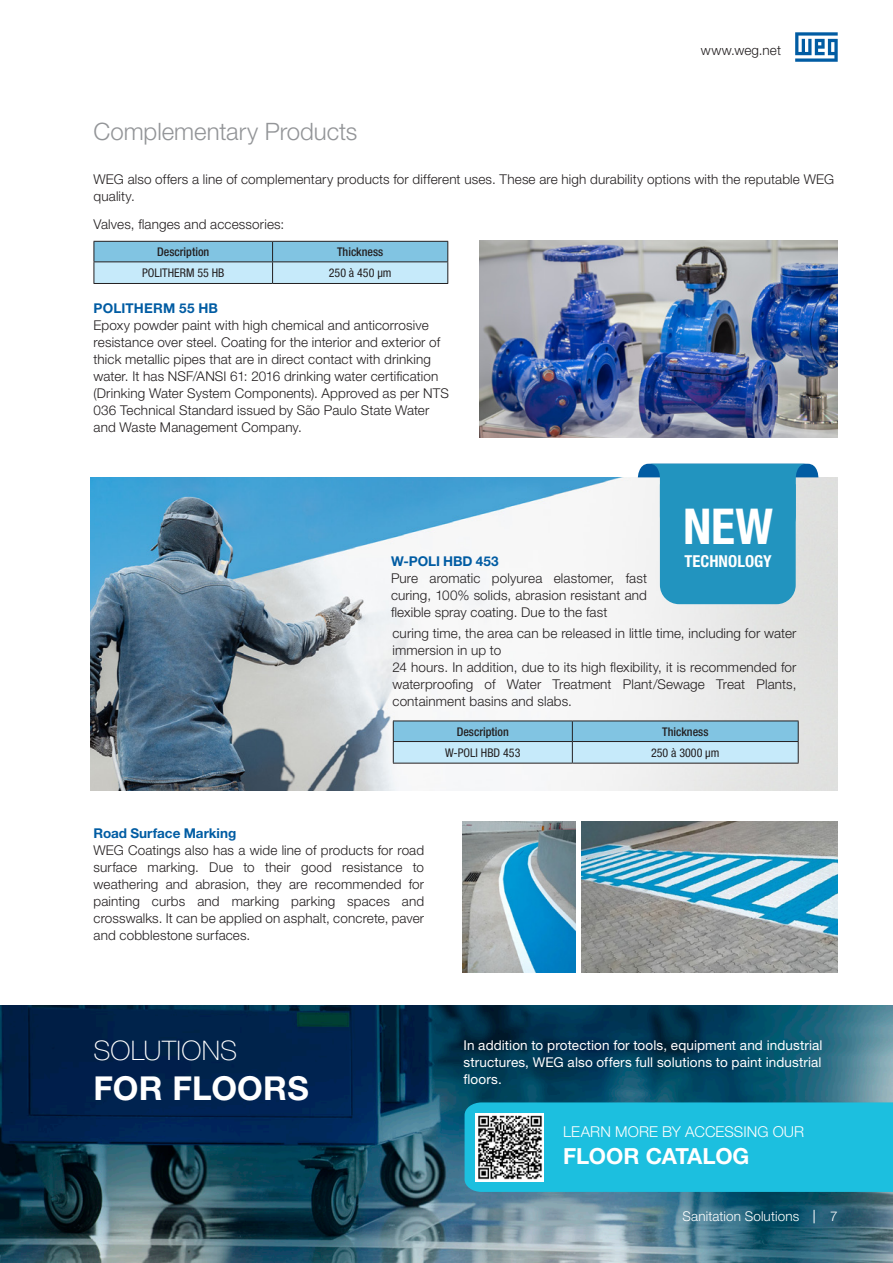
<style>
.page{position:relative;width:893px;height:1263px;background:#fff}
.page>*{position:absolute;margin:0;border:0;box-sizing:border-box;transform-origin:0 0}
._0-TEXTO{font:700 condensed 49.5px "Helvetica Neue LT Pro";color:#fff}
._4-TITULO{font:700 33px "Helvetica Neue LT Pro";letter-spacing:.005em;color:#fff}
._4-TITULO-2{font:100 27px "Helvetica Neue LT Pro";letter-spacing:.01em;color:#fff}
._1-TITULO{font:300 24px "Helvetica Neue LT Pro";letter-spacing:-.005em;color:#939598}
._1-TITULO_copy{font:700 22.2px "Helvetica Neue LT Pro";letter-spacing:-.01em;color:#fff}
._0-TEXTO-2{font:700 condensed 16.5px "Helvetica Neue LT Pro";color:#fff}
._1-TITULO_copy-2{font:300 15px "Helvetica Neue LT Pro";letter-spacing:.005em;color:#fff}
._09___Copy_BLACK_HN4{font:300 13.5px/17px "Helvetica Neue LT Pro";letter-spacing:.01em;color:#231f20;text-align:justify}
._0-TEXTO-3{font:300 13.5px/17px "Helvetica Neue LT Pro";letter-spacing:.01em;color:#231f20}
._09___Copy_BLACK_HN4-2{font:13.5px/17px "Helvetica Neue LT Pro";letter-spacing:.01em;color:#fff;text-align:justify}
._09___Copy_BLACK_HN4-3{font:700 13.5px "Helvetica Neue LT Pro";letter-spacing:-.005em;color:#015ca3}
._13___Pagination_LEF{font:300 13.5px "Helvetica Neue LT Pro";letter-spacing:.01em;color:#fff}
._2-TITULO{font:700 13.5px "Helvetica Neue LT Pro";letter-spacing:.015em;color:#015ca3}
._9-CORPO_TABELA{font:condensed 12px "Helvetica Neue LT Pro";color:#231f20}
._8-CABEÇALHO_TABELA{font:500 condensed 12px "Helvetica Neue LT Pro";color:#231f20}
</style>
<div class="page">
<svg style="left:795px;top:32px;width:43px;height:30px"></svg>
<img style="left:91px;top:477px;width:747px;height:314px">
<hr style="left:273px;top:283px;width:175px;height:1px;background:#231f20">
<svg style="left:94px;top:241px;width:354px;height:42px;background:#a0d1e7"></svg>
<hr style="left:94px;top:283px;width:179px;height:1px;background:#231f20">
<hr style="left:94px;top:261px;width:179px;height:1px;background:#231f20">
<hr style="left:273px;top:261px;width:175px;height:1px;background:#231f20">
<img style="left:480px;top:241px;width:358px;height:197px">
<hr style="left:572px;top:763px;width:227px;height:1px;background:#231f20">
<hr style="left:393px;top:720px;width:179px;height:1px;background:#231f20">
<hr style="left:572px;top:720px;width:227px;height:1px;background:#231f20">
<svg style="left:393px;top:721px;width:406px;height:42px;background:#a0d2e8"></svg>
<hr style="left:393px;top:763px;width:179px;height:1px;background:#231f20">
<hr style="left:393px;top:741px;width:179px;height:1px;background:#231f20">
<hr style="left:572px;top:741px;width:227px;height:1px;background:#231f20">
<svg style="left:638px;top:464px;width:180px;height:140px;background:#4da6c7"></svg>
<img style="left:462px;top:821px;width:113px;height:151px">
<img style="left:581px;top:821px;width:257px;height:151px">
<img style="left:0;top:1006px;width:893px;height:257px">
<div style="left:465px;top:1102px;width:428px;height:90px;background:#1cbfdf"></div>
<img style="left:475px;top:1113px;width:69px;height:68px">
<svg style="left:814px;top:1210px;width:1px;height:13px"></svg>
<p class="_0-TEXTO-3" style="left:701px;top:42px;width:82px">www.weg.net</p>
<p class="_1-TITULO" style="left:94px;top:117px;width:265px">Complementary Products</p>
<p class="_0-TEXTO-3" style="left:94px;top:171px;width:742px">WEG also offers a line of complementary products for different uses. These are high durability options with the reputable WEG quality.</p>
<p class="_0-TEXTO-3" style="left:94px;top:216px;width:192px">Valves, flanges and accessories:</p>
<p class="_8-CABEÇALHO_TABELA" style="left:157px;top:244px;width:54px">Description</p>
<p class="_8-CABEÇALHO_TABELA" style="left:337px;top:244px;width:48px">Thickness</p>
<p class="_9-CORPO_TABELA" style="left:142px;top:266px;width:84px">POLITHERM 55 HB</p>
<p class="_9-CORPO_TABELA" style="left:329px;top:266px;width:64px">250 à 450 µm</p>
<p class="_2-TITULO" style="left:94px;top:300px;width:126px">POLITHERM 55 HB</p>
<p class="_0-TEXTO-3" style="left:94px;top:317px;width:357px">Epoxy powder paint with high chemical and anticorrosive resistance over steel. Coating for the interior and exterior of thick metallic pipes that are in direct contact with drinking water. It has NSF/ANSI 61: 2016 drinking water certification (Drinking Water System Components). Approved as per NTS 036 Technical Standard issued by São Paulo State Water and Waste Management Company.</p>
<p class="_09___Copy_BLACK_HN4-3" style="left:391px;top:552px;width:109px">W-POLI HBD 453</p>
<p class="_09___Copy_BLACK_HN4" style="left:391px;top:569px;width:257px">Pure aromatic polyurea elastomer, fast curing, 100% solids, abrasion resistant and flexible spray coating. Due to the fast</p>
<p class="_0-TEXTO" style="left:683px;top:497px;width:91px">NEW</p>
<p class="_0-TEXTO-2" style="left:684px;top:551px;width:89px">TECHNOLOGY</p>
<p class="_09___Copy_BLACK_HN4" style="left:392px;top:624px;width:405px">curing time, the area can be released in little time, including for water immersion in up to</p>
<p class="_09___Copy_BLACK_HN4" style="left:392px;top:658px;width:405px">24 hours. In addition, due to its high flexibility, it is recommended for waterproofing of Water Treatment Plant/Sewage Treat Plants, containment basins and slabs.</p>
<p class="_8-CABEÇALHO_TABELA" style="left:457px;top:724px;width:54px">Description</p>
<p class="_8-CABEÇALHO_TABELA" style="left:662px;top:724px;width:48px">Thickness</p>
<p class="_9-CORPO_TABELA" style="left:445px;top:745px;width:77px">W-POLI HBD 453</p>
<p class="_9-CORPO_TABELA" style="left:651px;top:745px;width:70px">250 à 3000 µm</p>
<p class="_09___Copy_BLACK_HN4-3" style="left:94px;top:824px;width:144px">Road Surface Marking</p>
<p class="_09___Copy_BLACK_HN4" style="left:94px;top:841px;width:332px">WEG Coatings also has a wide line of products for road surface marking. Due to their good resistance to weathering and abrasion, they are recommended for painting curbs and marking parking spaces and crosswalks. It can be applied on asphalt, concrete, paver and cobblestone surfaces.</p>
<p class="_4-TITULO-2" style="left:94px;top:1035px;width:145px">SOLUTIONS</p>
<p class="_4-TITULO" style="left:94px;top:1067px;width:217px">FOR FLOORS</p>
<p class="_09___Copy_BLACK_HN4-2" style="left:463px;top:1037px;width:361px">In addition to protection for tools, equipment and industrial structures, WEG also offers full solutions to paint industrial floors.</p>
<p class="_1-TITULO_copy-2" style="left:563px;top:1122px;width:243px">LEARN MORE BY ACCESSING OUR</p>
<p class="_1-TITULO_copy" style="left:563px;top:1141px;width:188px">FLOOR CATALOG</p>
<p class="_13___Pagination_LEF" style="left:682px;top:1208px;width:118px">Sanitation Solutions</p>
<p class="_13___Pagination_LEF" style="left:830px;top:1208px;width:9px">7</p>
</div>
